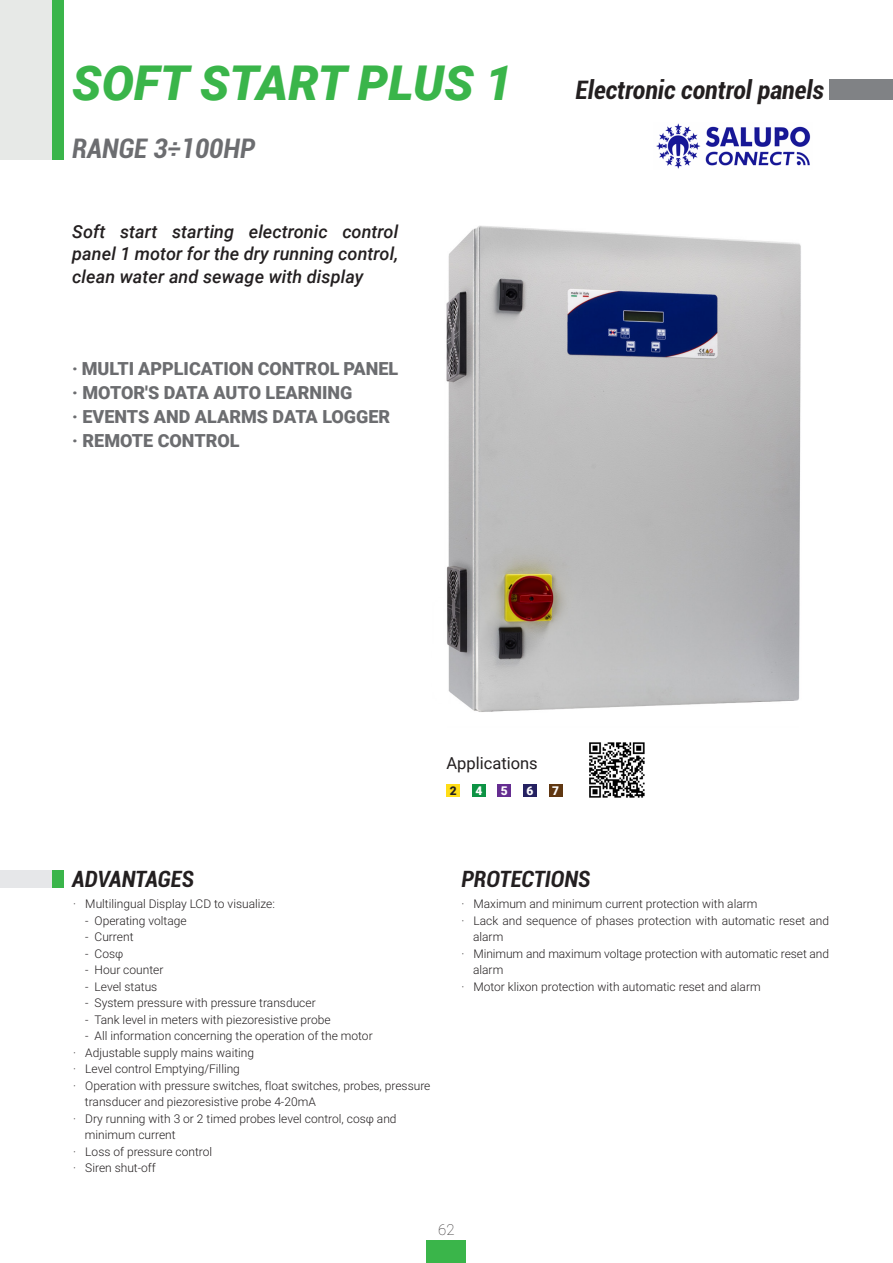
<style>
.page{position:relative;width:893px;height:1263px;background:#fff}
.page>*{position:absolute;margin:0;border:0;box-sizing:border-box;transform-origin:0 0}
.t1{font:italic 900 48px "Roboto";color:#3ab54a}
.t2{font:italic 700 condensed 27px "Roboto";color:#6c6d70}
.Testo_tabella{font:italic 700 condensed 25.5px "Roboto";color:#231f20}
.t3{font:italic 700 condensed 22.5px "Roboto";color:#231f20}
.t4{font:italic 500 18px/22.5px "Roboto";letter-spacing:.005em;color:#231f20;text-align:justify}
.t5{font:900 18px "Roboto";color:#6c6d70}
.t6{font:16.5px "Roboto";color:#231f20}
.t7{font:100 15px "Roboto";color:#231f20}
.t8{font:300 12px/16.5px "Roboto";color:#231f20}
.t9{font:900 12px "Roboto";color:#fff}
.t10{font:900 12px "Roboto";color:#231f20}
</style>
<div class="page">
<div style="left:0;top:0;width:64px;height:159px;background:#e7e9e7"></div>
<div style="left:52px;top:0;width:12px;height:159px;background:#3ab54a"></div>
<div style="left:427px;top:1240px;width:39px;height:23px;background:#3ab54a"></div>
<div style="left:829px;top:80px;width:64px;height:20px;background:#808285"></div>
<div style="left:498px;top:784px;width:13px;height:12px;background:#652d91"></div>
<div style="left:472px;top:784px;width:14px;height:12px;background:#0d9344"></div>
<div style="left:523px;top:784px;width:14px;height:12px;background:#252161"></div>
<div style="left:446px;top:784px;width:14px;height:12px;background:#ffdd17"></div>
<div style="left:549px;top:784px;width:13px;height:12px;background:#603711"></div>
<img style="left:589px;top:742px;width:56px;height:56px">
<div style="left:0;top:870px;width:52px;height:17px;background:#e6e7e9"></div>
<div style="left:52px;top:870px;width:12px;height:17px;background:#3ab54a"></div>
<img style="left:446px;top:225px;width:355px;height:487px">
<img style="left:656px;top:123px;width:155px;height:46px">
<p class="t1" style="left:72px;top:49px;width:442px">SOFT START PLUS 1</p>
<p class="t2" style="left:72px;top:130px;width:184px">RANGE 3÷100HP</p>
<p class="t4" style="left:72px;top:219px;width:327px">Soft start starting electronic control panel 1 motor for the dry running control, clean water and sewage with display</p>
<p class="t5" style="left:72px;top:356px;width:327px">· MULTI APPLICATION CONTROL PANEL</p>
<p class="t5" style="left:72px;top:380px;width:282px">· MOTOR'S DATA AUTO LEARNING</p>
<p class="t5" style="left:72px;top:404px;width:320px">· EVENTS AND ALARMS DATA LOGGER</p>
<p class="t5" style="left:72px;top:428px;width:169px">· REMOTE CONTROL</p>
<p class="Testo_tabella" style="left:576px;top:72px;width:250px">Electronic control panels</p>
<p class="t6" style="left:446px;top:752px;width:93px">Applications</p>
<p class="t10" style="left:450px;top:782px;width:8px">2</p>
<p class="t9" style="left:475px;top:782px;width:8px">4</p>
<p class="t9" style="left:501px;top:782px;width:8px">5</p>
<p class="t9" style="left:527px;top:782px;width:8px">6</p>
<p class="t9" style="left:552px;top:782px;width:8px">7</p>
<p class="t3" style="left:72px;top:864px;width:123px">ADVANTAGES</p>
<p class="t3" style="left:461px;top:864px;width:130px">PROTECTIONS</p>
<p class="t8" style="left:73px;top:895px;width:203px">· Multilingual Display LCD to visualize:</p>
<p class="t8" style="left:85px;top:912px;width:103px">- Operating voltage</p>
<p class="t8" style="left:85px;top:928px;width:50px">- Current</p>
<p class="t8" style="left:85px;top:945px;width:40px">- Cosφ</p>
<p class="t8" style="left:85px;top:961px;width:80px">- Hour counter</p>
<p class="t8" style="left:85px;top:978px;width:74px">- Level status</p>
<p class="t8" style="left:85px;top:994px;width:232px">- System pressure with pressure transducer</p>
<p class="t8" style="left:85px;top:1011px;width:247px">- Tank level in meters with piezoresistive probe</p>
<p class="t8" style="left:85px;top:1027px;width:289px">- All information concerning the operation of the motor</p>
<p class="t8" style="left:73px;top:1044px;width:359px">· Adjustable supply mains waiting<br>· Level control Emptying/Filling<br>· Operation with pressure switches, float switches, probes, pressure</p>
<p class="t8" style="left:73px;top:1093px;width:325px;text-indent:12px">transducer and piezoresistive probe 4-20mA<br>· Dry running with 3 or 2 timed probes level control, cosφ and</p>
<p class="t8" style="left:73px;top:1126px;width:140px;text-indent:12px">minimum current<br>· Loss of pressure control · Siren shut-off</p>
<p class="t8" style="left:461px;top:895px;width:298px">· Maximum and minimum current protection with alarm</p>
<p class="t8" style="left:461px;top:912px;width:369px">· Lack and sequence of phases protection with automatic reset and</p>
<p class="t8" style="left:461px;top:928px;width:369px;text-indent:12px">alarm<br>· Minimum and maximum voltage protection with automatic reset and</p>
<p class="t8" style="left:461px;top:961px;width:301px;text-indent:12px">alarm<br>· Motor klixon protection with automatic reset and alarm</p>
<p class="t7" style="left:438px;top:1219px;width:18px">62</p>
</div>
